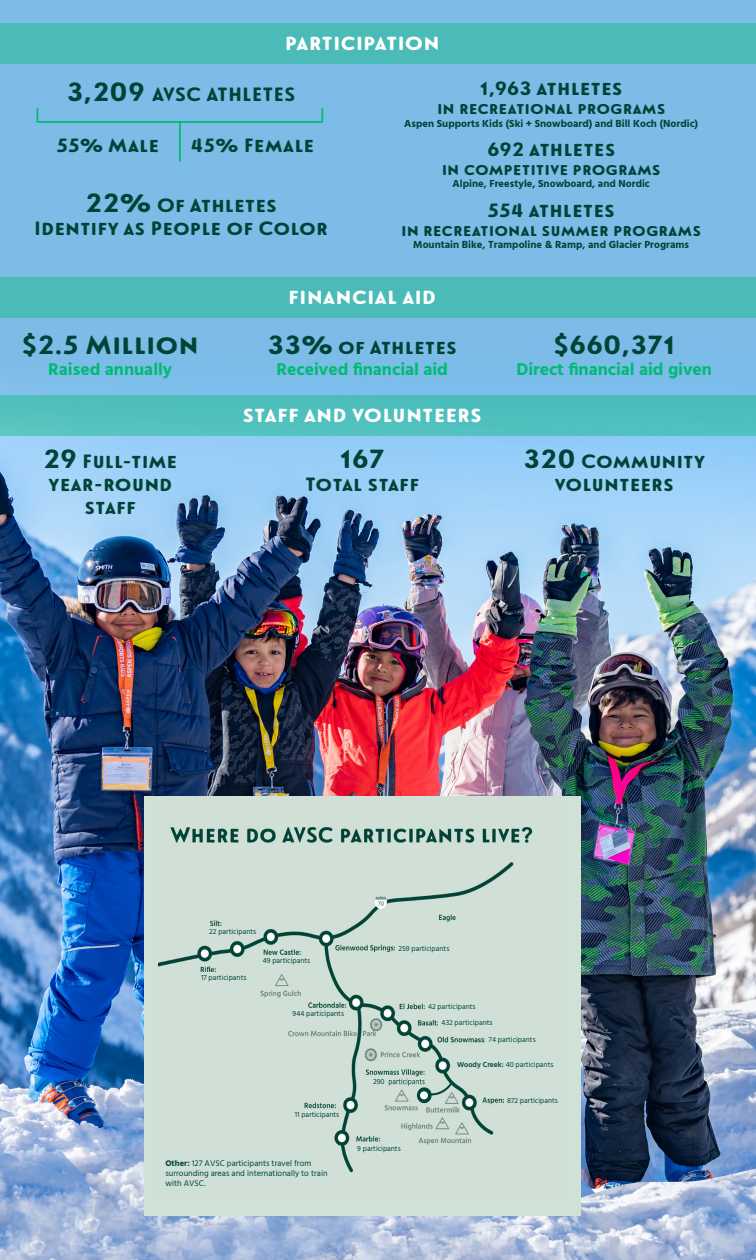
<style>
.page{position:relative;width:756px;height:1260px;background:#fff}
.page>*{position:absolute;margin:0;border:0;box-sizing:border-box;transform-origin:0 0}
.body_copy{font:26.25px "Le Havre Rough Primary";color:#004438}
.Panel_header{font:21px "Le Havre Rough Primary";color:#fff}
.body_copy-2{font:21px "Le Havre Rough Primary";color:#fff}
.body_copy-3{font:19.25px/23.1px "Le Havre Rough Primary";color:#004438;text-align:center}
.body_copy-4{font:700 17.5px "Hind";color:#00bb72}
.body_copy-5{font:15.75px "Le Havre Rough Primary";color:#004438}
.body_copy-6{font:700 10.5px "Hind";color:#004438}
.t1{font:8.4px/10px "Hind";color:#004538}
.t2{font:7.52px "Hind";color:#004538}
.s1{font-size:26.25px}
.s2{font-weight:700}
.s3{font-weight:600}
</style>
<div class="page">
<div style="left:0;top:0;width:756px;height:652px;background:#7dbce7"></div>
<img style="left:0;top:435px;width:753px;height:825px">
<div style="left:144px;top:796px;width:437px;height:420px;background:#d0e1d6"></div>
<img style="left:159px;top:827px;width:374px;height:346px">
<div style="left:504px;top:1095px;width:58px;height:12px;background:#d0e0d8"></div>
<div style="left:454px;top:1059px;width:106px;height:13px;background:#d0e0d8"></div>
<div style="left:370px;top:1077px;width:18px;height:12px;background:#d0e0d8"></div>
<div style="left:485px;top:1035px;width:69px;height:12px;background:#d0e0d8"></div>
<div style="left:438px;top:1018px;width:69px;height:12px;background:#d0e0d8"></div>
<div style="left:418px;top:1089px;width:12px;height:14px;background:#004538;border-radius:50%"></div>
<div style="left:420px;top:1091px;width:8px;height:8px;background:#fff;border-radius:50%"></div>
<div style="left:425px;top:1001px;width:68px;height:12px;background:#d0e0d8"></div>
<div style="left:289px;top:1009px;width:60px;height:12px;background:#d0e0d8"></div>
<div style="left:395px;top:943px;width:60px;height:12px;background:#d0e0d8"></div>
<div style="left:291px;top:1109px;width:52px;height:13px;background:#d0e0d8"></div>
<div style="left:259px;top:955px;width:60px;height:13px;background:#d0e0d8"></div>
<div style="left:206px;top:926px;width:54px;height:13px;background:#d0e0d8"></div>
<div style="left:198px;top:973px;width:54px;height:12px;background:#d0e0d8"></div>
<div style="left:354px;top:1143px;width:58px;height:12px;background:#d0e0d8"></div>
<div style="left:162px;top:1158px;width:180px;height:34px;background:#d0e0d8"></div>
<div style="left:0;top:277px;width:756px;height:41px;background:#4abbb7"></div>
<div style="left:0;top:23px;width:756px;height:40px;background:#4abbb7"></div>
<div style="left:0;top:395px;width:756px;height:40px;background:#4ebfbd"></div>
<hr style="left:37px;top:121px;width:286px;height:2px;background:#00bb72">
<svg style="left:37px;top:108px;width:1px;height:13px"></svg>
<svg style="left:321px;top:108px;width:2px;height:13px"></svg>
<hr style="left:179px;top:121px;width:2px;height:41px;background:#00bb72">
<hr style="left:753px;top:0;width:3px;height:1260px;background:#fff;opacity:.75">
<p class="Panel_header" style="left:285px;top:31px;width:156px">participation</p>
<p class="body_copy-3" style="left:67px;top:83px;width:230px"><span class="s1">3,209</span> AVSC ATHLETES</p>
<p class="body_copy-3" style="left:56px;top:133px;width:104px">55% Male</p>
<p class="body_copy-3" style="left:190px;top:133px;width:125px">45% Female</p>
<p class="body_copy-3" style="left:85px;top:193px;width:193px"><span class="s1">22%</span> Of Athletes</p>
<p class="body_copy-3" style="left:34px;top:216px;width:295px">Identify as People of Color</p>
<p class="body_copy-3" style="left:480px;top:77px;width:144px">1,963 athletes</p>
<p class="body_copy-5" style="left:437px;top:100px;width:230px">in recreational programs</p>
<p class="body_copy-6" style="left:404px;top:117px;width:295px">Aspen Supports Kids (Ski + Snowboard) and Bill Koch (Nordic)</p>
<p class="body_copy-3" style="left:487px;top:138px;width:130px">692 athletes</p>
<p class="body_copy-5" style="left:442px;top:161px;width:220px">in competitive programs</p>
<p class="body_copy-6" style="left:453px;top:178px;width:199px">Alpine, Freestyle, Snowboard, and Nordic</p>
<p class="body_copy-3" style="left:488px;top:199px;width:129px">554 athletes</p>
<p class="body_copy-5" style="left:401px;top:222px;width:301px">in recreational summer programs</p>
<p class="body_copy-6" style="left:413px;top:239px;width:277px">Mountain Bike, Trampoline &amp; Ramp, and Glacier Programs</p>
<p class="body_copy" style="left:21px;top:331px;width:179px">$2.5 Million</p>
<p class="body_copy-4" style="left:48px;top:359px;width:126px">Raised annually</p>
<p class="body_copy-3" style="left:43px;top:450px;width:136px"><span class="s1">29</span> Full-time</p>
<p class="body_copy-3" style="left:48px;top:473px;width:126px">year-round</p>
<p class="body_copy-3" style="left:84px;top:496px;width:53px">staff</p>
<p class="body_copy-2" style="left:288px;top:285px;width:150px">financial aid</p>
<h3 class="body_copy-3" style="left:268px;top:336px;width:191px"><span class="s1">33%</span> of Athletes</h3>
<h3 class="body_copy-4" style="left:277px;top:359px;width:173px">Received financial aid</h3>
<p class="Panel_header" style="left:243px;top:403px;width:241px">staff and volunteers</p>
<h1 class="body_copy" style="left:340px;top:444px;width:47px">167</h1>
<h3 class="body_copy-3" style="left:305px;top:473px;width:116px">Total staff</h3>
<h1 class="body_copy" style="left:553px;top:331px;width:123px">$660,371</h1>
<h3 class="body_copy-4" style="left:517px;top:359px;width:197px">Direct financial aid given</h3>
<h3 class="body_copy-3" style="left:524px;top:450px;width:183px"><span class="s1">320</span> Community volunteers</h3>
<p class="t2" style="left:209px;top:927px;width:49px">22 participants</p>
<p class="t2" style="left:201px;top:973px;width:47px">17 participants</p>
<p class="t2" style="left:263px;top:955px;width:49px">49 participants</p>
<p class="t2" style="left:293px;top:1009px;width:53px">944 participants</p>
<p class="t2" style="left:398px;top:943px;width:52px">259 participants</p>
<p class="t2" style="left:428px;top:1001px;width:49px">42 participants</p>
<p class="t2" style="left:442px;top:1018px;width:52px">432 participants</p>
<p class="t2" style="left:489px;top:1035px;width:49px">74 participants</p>
<p class="t2" style="left:295px;top:1110px;width:46px">11 participants</p>
<p class="t1" style="left:165px;top:1159px;width:164px"><span class="s2">Other:</span> 127 AVSC participants travel from surrounding areas and internationally to train with AVSC.</p>
<p class="t2" style="left:373px;top:1077px;width:13px">290</p>
<p class="t2" style="left:357px;top:1143px;width:45px">9 participants</p>
<p class="t2" style="left:457px;top:1059px;width:98px"><span class="s3">Woody Creek:</span> 40 participants</p>
<p class="t2" style="left:507px;top:1095px;width:52px">872 participants</p>
</div>
